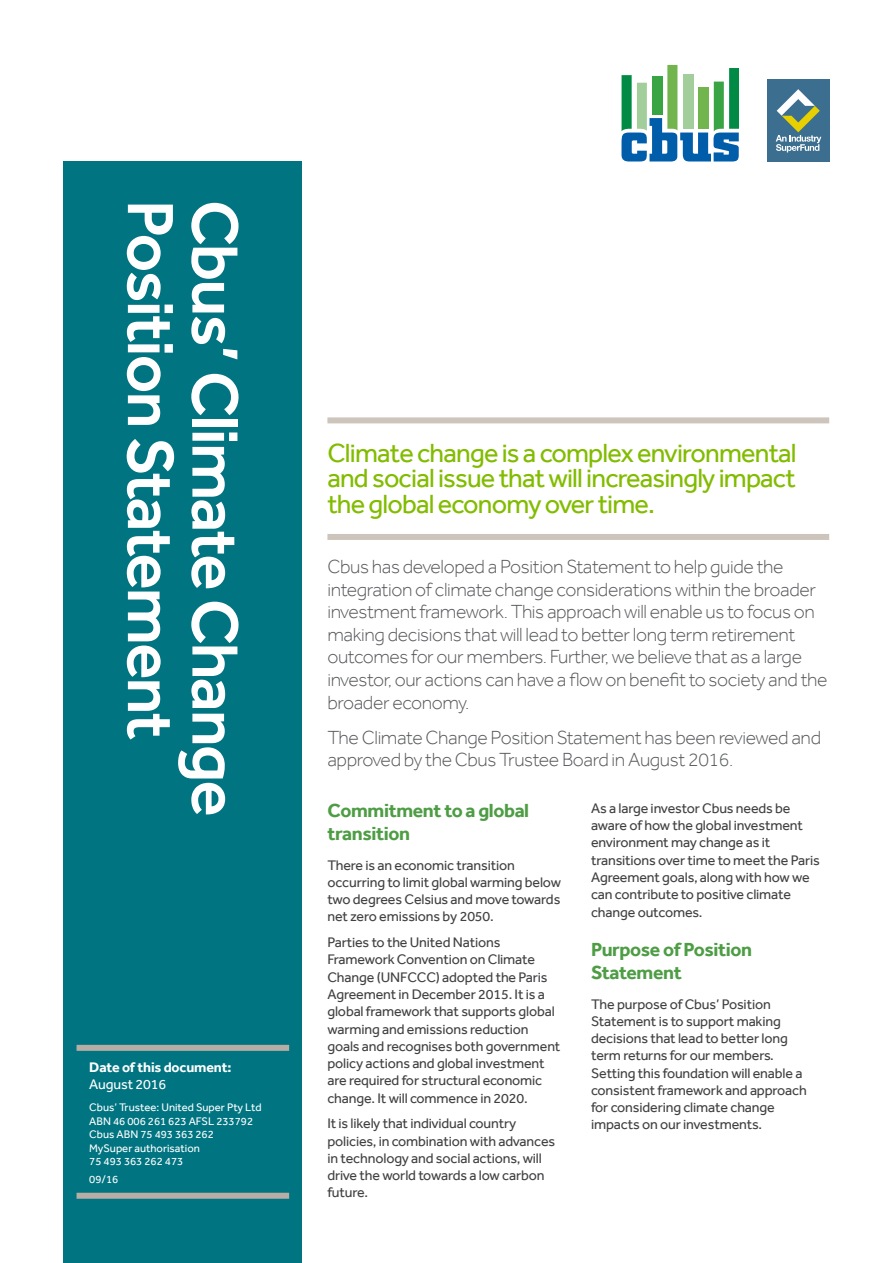
<style>
.page{position:relative;width:893px;height:1263px;background:#fff}
.page>*{position:absolute;margin:0;border:0;box-sizing:border-box;transform-origin:0 0}
.t1{font:500 67.5px "Effra";letter-spacing:-.03em;color:#fff}
.t2{font:27px/25.5px "Effra";letter-spacing:-.03em;color:#82bc00;text-align:justify}
.t3{font:300 19.5px/22.5px "Effra";letter-spacing:-.02em;color:#55575a}
.t4{font:700 19.5px/22.5px "Effra";letter-spacing:-.02em;color:#4e9d45}
.t5{font:14.25px/17.2px "Effra";letter-spacing:-.01em;color:#414042}
.t6{font:700 14.25px "Effra";letter-spacing:-.01em;color:#fff}
.t7{font:14.25px "Effra";letter-spacing:-.01em;color:#fff}
.t8{font:11.25px/13.5px "Effra";color:#fff}
</style>
<div class="page">
<div style="left:64px;top:162px;width:238px;height:1101px;background:#007481"></div>
<div style="left:767px;top:79px;width:62px;height:82px;background:#3b6e8f"></div>
<svg style="left:776px;top:89px;width:45px;height:63px"></svg>
<svg style="left:621px;top:65px;width:118px;height:96px"></svg>
<div style="left:77px;top:1045px;width:212px;height:6px;background:#b7ada5"></div>
<div style="left:77px;top:1193px;width:212px;height:6px;background:#b7ada5"></div>
<div style="left:327px;top:417px;width:502px;height:6px;background:#cdc4bb"></div>
<div style="left:327px;top:534px;width:502px;height:6px;background:#cdc4bb"></div>
<h1 class="t1" style="left:191px;top:200px;width:541px;rotate:90deg">Position Statement</h1>
<h1 class="t1" style="left:255px;top:200px;width:618px;rotate:90deg">Cbus’ Climate Change</h1>
<p class="t6" style="left:89px;top:1058px;width:144px">Date of this document:</p>
<p class="t7" style="left:89px;top:1076px;width:78px">August 2016</p>
<p class="t8" style="left:89px;top:1100px;width:174px">Cbus’ Trustee: United Super Pty Ltd<br>ABN 46 006 261 623 AFSL 233792<br>Cbus ABN 75 493 363 262<br>MySuper authorisation<br>75 493 363 262 473</p>
<p class="t8" style="left:89px;top:1172px;width:31px">09/16</p>
<h2 class="t2" style="left:327px;top:440px;width:471px">Climate change is a complex environmental and social issue that will increasingly impact the global economy over time.</h2>
<p class="t3" style="left:327px;top:556px;width:502px">Cbus has developed a Position Statement to help guide the integration of climate change considerations within the broader investment framework. This approach will enable us to focus on making decisions that will lead to better long term retirement outcomes for our members. Further, we believe that as a large investor, our actions can have a flow on benefit to society and the broader economy.</p>
<h3 class="t3" style="left:327px;top:726px;width:495px">The Climate Change Position Statement has been reviewed and approved by the Cbus Trustee Board in August 2016.</h3>
<h3 class="t4" style="left:327px;top:799px;width:203px">Commitment to a global transition</h3>
<p class="t5" style="left:327px;top:856px;width:235px">There is an economic transition occurring to limit global warming below two degrees Celsius and move towards net zero emissions by 2050.</p>
<p class="t5" style="left:327px;top:934px;width:235px">Parties to the United Nations Framework Convention on Climate Change (UNFCCC) adopted the Paris Agreement in December 2015. It is a global framework that supports global warming and emissions reduction goals and recognises both government policy actions and global investment are required for structural economic change. It will commence in 2020.</p>
<p class="t5" style="left:327px;top:1115px;width:229px">It is likely that individual country policies, in combination with advances in technology and social actions, will drive the world towards a low carbon future.</p>
<p class="t5" style="left:591px;top:799px;width:230px">As a large investor Cbus needs be aware of how the global investment environment may change as it transitions over time to meet the Paris<br>Agreement goals, along with how we can contribute to positive climate change outcomes.</p>
<h3 class="t4" style="left:591px;top:938px;width:163px">Purpose of Position<br>Statement</h3>
<p class="t5" style="left:591px;top:995px;width:217px">The purpose of Cbus’ Position<br>Statement is to support making decisions that lead to better long term returns for our members.<br>Setting this foundation will enable a consistent framework and approach for considering climate change impacts on our investments.</p>
</div>
